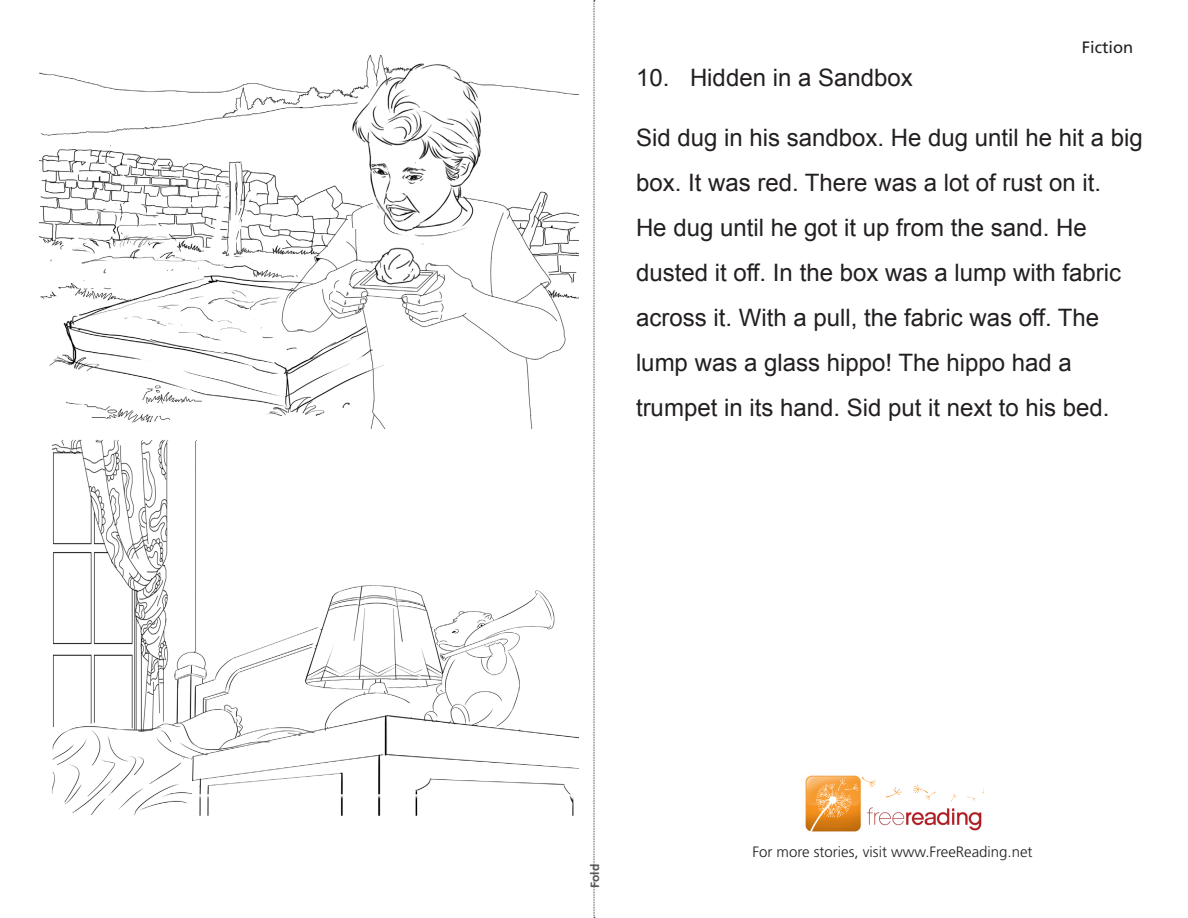
<style>
.page{position:relative;width:1188px;height:918px;background:#fff}
.page>*{position:absolute;margin:0;border:0;box-sizing:border-box;transform-origin:0 0}
.t1{font:24px/45px "Arial";color:#231f20}
.t2{font:16.5px "Frutiger LT Std";color:#231f20}
.t3{font:300 15px "Frutiger LT Std";color:#231f20}
.t4{font:700 12px "Frutiger LT Std";color:#57585a}
</style>
<div class="page">
<svg style="left:594px;top:0;width:1px;height:918px"></svg>
<img style="left:876px;top:808px;width:106px;height:23px">
<img style="left:805px;top:775px;width:54px;height:56px">
<svg style="left:809px;top:777px;width:67px;height:55px"></svg>
<svg style="left:951px;top:794px;width:6px;height:8px"></svg>
<svg style="left:885px;top:787px;width:17px;height:11px"></svg>
<svg style="left:914px;top:785px;width:22px;height:15px"></svg>
<svg style="left:967px;top:797px;width:8px;height:4px"></svg>
<img style="left:39px;top:54px;width:540px;height:762px">
<p class="t1" style="left:636px;top:56px;width:278px">10. Hidden in a Sandbox</p>
<p class="t2" style="left:1082px;top:38px;width:53px">Fiction</p>
<p class="t1" style="left:636px;top:116px;width:508px">Sid dug in his sandbox. He dug until he hit a big box. It was red. There was a lot of rust on it.</p>
<p class="t1" style="left:636px;top:206px;width:487px">He dug until he got it up from the sand. He dusted it off. In the box was a lump with fabric across it. With a pull, the fabric was off. The lump was a glass hippo! The hippo had a</p>
<p class="t1" style="left:636px;top:386px;width:475px">trumpet in its hand. Sid put it next to his bed.</p>
<p class="t4" style="left:588px;top:888px;width:26px;rotate:-90deg">Fold</p>
<p class="t3" style="left:752px;top:844px;width:282px">For more stories, visit www.FreeReading.net</p>
</div>
